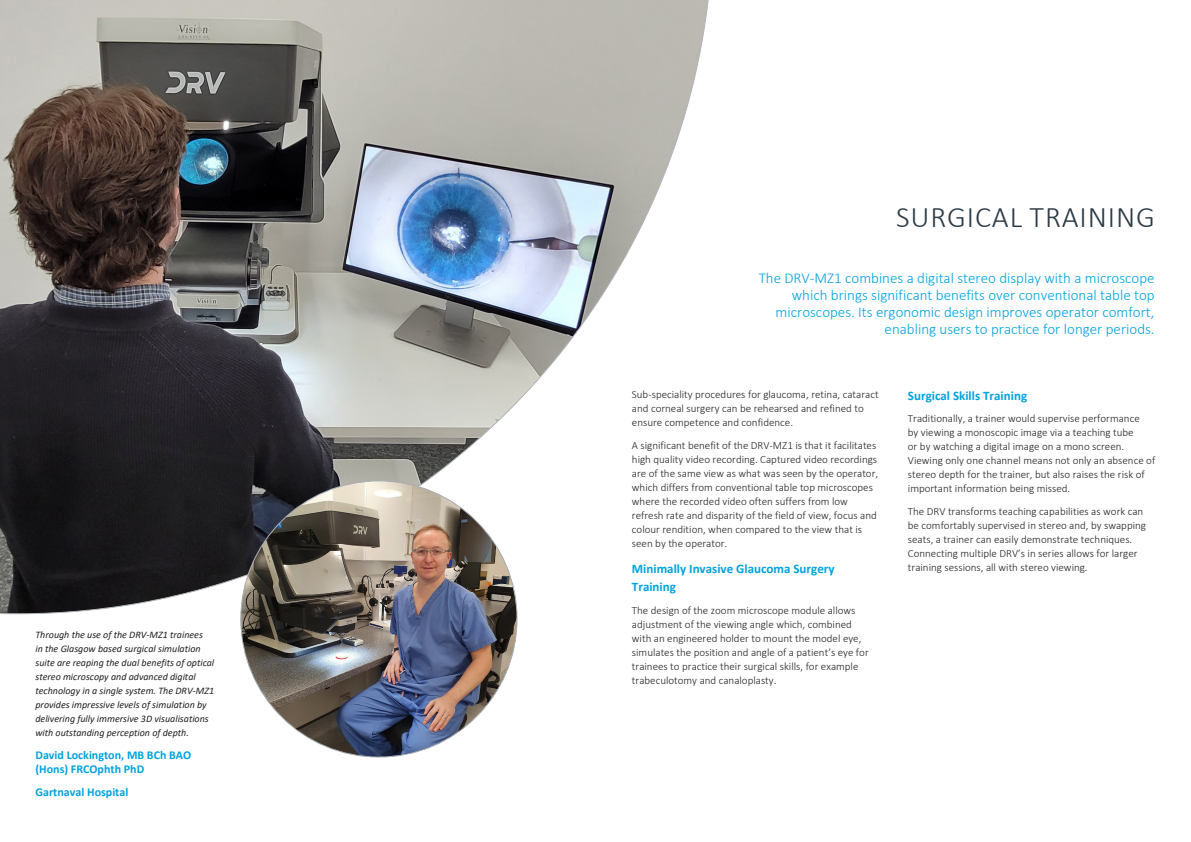
<style>
.page{position:relative;width:1191px;height:842px;background:#fff}
.page>*{position:absolute;margin:0;border:0;box-sizing:border-box;transform-origin:0 0}
.t1{font:300 30px "Calibri";letter-spacing:.03em;color:#2b3a45}
.Body_copy{font:300 15px/17px "Calibri";color:#00a2df;text-align:right}
.Body_copy-2{font:700 13px/18px "Calibri";color:#00a2df}
.Body_copy-3{font:700 12px/14.4px "Calibri";color:#00a2df}
.Body_copy-4{font:300 11px/14px "Calibri";color:#231f20}
.Body_copy-5{font:italic 10px/14px "Calibri";color:#231f20}
</style>
<div class="page">
<svg style="left:0;top:0;width:709px;height:614px"></svg>
<img style="left:241px;top:481px;width:276px;height:276px;border-radius:138px">
<p class="Body_copy-5" style="left:35px;top:627px;width:180px">Through the use of the DRV-MZ1 trainees<br>in the Glasgow based surgical simulation suite are reaping the dual benefits of optical stereo microscopy and advanced digital technology in a single system. The DRV-MZ1 provides impressive levels of simulation by delivering fully immersive 3D visualisations with outstanding perception of depth.</p>
<p class="Body_copy-3" style="left:35px;top:747px;width:157px">David Lockington, MB BCh BAO (Hons) FRCOphth PhD</p>
<p class="Body_copy-3" style="left:35px;top:785px;width:94px">Gartnaval Hospital</p>
<p class="t1" style="left:896px;top:199px;width:260px">SURGICAL TRAINING</p>
<p class="Body_copy" style="left:758px;top:270px;width:397px">The DRV-MZ1 combines a digital stereo display with a microscope which brings significant benefits over conventional table top microscopes. Its ergonomic design improves operator comfort, enabling users to practice for longer periods.</p>
<p class="Body_copy-4" style="left:632px;top:388px;width:248px">Sub-speciality procedures for glaucoma, retina, cataract and corneal surgery can be rehearsed and refined to ensure competence and confidence.</p>
<p class="Body_copy-4" style="left:632px;top:438px;width:248px">A significant benefit of the DRV-MZ1 is that it facilitates high quality video recording. Captured video recordings are of the same view as what was seen by the operator, which differs from conventional table top microscopes where the recorded video often suffers from low refresh rate and disparity of the field of view, focus and colour rendition, when compared to the view that is seen by the operator.</p>
<p class="Body_copy-2" style="left:632px;top:560px;width:204px">Minimally Invasive Glaucoma Surgery<br>Training</p>
<p class="Body_copy-4" style="left:632px;top:603px;width:238px">The design of the zoom microscope module allows adjustment of the viewing angle which, combined with an engineered holder to mount the model eye, simulates the position and angle of a patient’s eye for trainees to practice their surgical skills, for example trabeculotomy and canaloplasty.</p>
<p class="Body_copy-2" style="left:908px;top:386px;width:121px">Surgical Skills Training</p>
<p class="Body_copy-4" style="left:908px;top:412px;width:249px">Traditionally, a trainer would supervise performance<br>by viewing a monoscopic image via a teaching tube<br>or by watching a digital image on a mono screen.<br>Viewing only one channel means not only an absence of stereo depth for the trainer, but also raises the risk of important information being missed.</p>
<p class="Body_copy-4" style="left:908px;top:504px;width:240px">The DRV transforms teaching capabilities as work can be comfortably supervised in stereo and, by swapping seats, a trainer can easily demonstrate techniques.<br>Connecting multiple DRV’s in series allows for larger training sessions, all with stereo viewing.</p>
</div>
